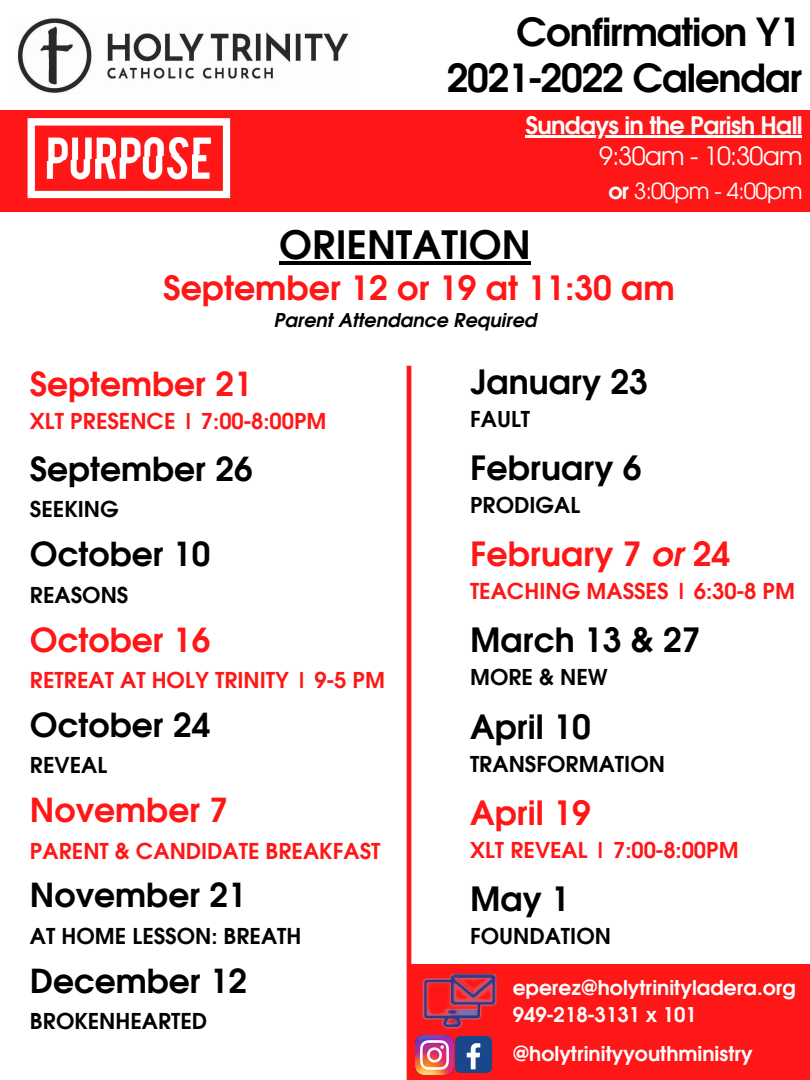
<style>
.page{position:relative;width:810px;height:1080px;background:#fff}
.page>*{position:absolute;margin:0;border:0;box-sizing:border-box;transform-origin:0 0}
.t1{font:700 39.06px "Evolventa";color:#000}
.t2{font:700 38.75px "Evolventa";letter-spacing:-.03em;color:#000}
.t3{font:700 33.44px "Evolventa";color:#ff1616}
.t4{font:700 33.44px "Evolventa";color:#000}
.t5{font:700 33.12px "Evolventa";color:#000}
.t6{font:700 33.12px "Evolventa";color:#ff1616}
.t7{font:25.12px "Evolventa";letter-spacing:-.03em;color:#fff}
.t8{font:700 24.12px "Evolventa";letter-spacing:-.03em;color:#fff}
.t9{font:22.25px "Evolventa";letter-spacing:-.03em;color:#fff}
.t10{font:700 21.88px "Evolventa";color:#ff1616}
.t11{font:700 21.88px "Evolventa";color:#000}
.t12{font:700 20.31px "Evolventa";color:#fff}
.t13{font:italic 700 19.06px "Evolventa";color:#000}
.s1{font-weight:700}
.s2{font-style:italic}
</style>
<div class="page">
<div style="left:0;top:94px;width:810px;height:117px;background:#ff1616"></div>
<div style="left:0;top:0;width:810px;height:109px;background:#fff"></div>
<img style="left:24px;top:109px;width:212px;height:90px">
<div style="left:409px;top:964px;width:401px;height:116px;background:#ff1616"></div>
<hr style="left:407px;top:366px;width:4px;height:714px;background:#ff1616">
<img style="left:17px;top:17px;width:332px;height:77px">
<img style="left:415px;top:1045px;width:39px;height:29px">
<div style="left:455px;top:1036px;width:37px;height:37px;background:#1a4789;border-radius:6px"></div>
<svg style="left:467px;top:1045px;width:13px;height:24px"></svg>
<img style="left:415px;top:973px;width:82px;height:72px">
<hr style="left:279px;top:261px;width:252px;height:4px;background:#000">
<hr style="left:526px;top:136px;width:276px;height:2px;background:#fff">
<p class="t2" style="left:516px;top:15px;width:286px">Confirmation Y1</p>
<p class="t2" style="left:447px;top:61px;width:357px">2021-2022 Calendar</p>
<p class="t8" style="left:526px;top:115px;width:278px">Sundays in the Parish Hall</p>
<p class="t7" style="left:599px;top:144px;width:205px">9:30am - 10:30am</p>
<p class="t9" style="left:608px;top:181px;width:196px"><span class="s1">or</span> 3:00pm - 4:00pm</p>
<p class="t1" style="left:279px;top:228px;width:253px">ORIENTATION</p>
<p class="t3" style="left:163px;top:274px;width:513px">September 12 or 19 at 11:30 am</p>
<p class="t6" style="left:30px;top:369px;width:224px">September 21</p>
<p class="t13" style="left:274px;top:312px;width:264px">Parent Attendance Required</p>
<p class="t4" style="left:470px;top:367px;width:179px">January 23</p>
<p class="t10" style="left:30px;top:412px;width:298px">XLT PRESENCE | 7:00-8:00PM</p>
<p class="t11" style="left:470px;top:409px;width:62px">FAULT</p>
<p class="t5" style="left:30px;top:454px;width:224px">September 26</p>
<p class="t4" style="left:470px;top:453px;width:173px">February 6</p>
<p class="t11" style="left:30px;top:500px;width:90px">SEEKING</p>
<p class="t11" style="left:470px;top:495px;width:112px">PRODIGAL</p>
<p class="t5" style="left:30px;top:540px;width:182px">October 10</p>
<p class="t3" style="left:470px;top:539px;width:262px">February 7 <span class="s2">or</span> 24</p>
<p class="t11" style="left:30px;top:585px;width:100px">REASONS</p>
<p class="t10" style="left:470px;top:582px;width:326px">TEACHING MASSES | 6:30-8 PM</p>
<p class="t6" style="left:30px;top:625px;width:182px">October 16</p>
<p class="t4" style="left:470px;top:626px;width:232px">March 13 &amp; 27</p>
<p class="t10" style="left:30px;top:670px;width:357px">RETREAT AT HOLY TRINITY | 9-5 PM</p>
<p class="t11" style="left:470px;top:668px;width:139px">MORE &amp; NEW</p>
<p class="t5" style="left:30px;top:710px;width:182px">October 24</p>
<p class="t4" style="left:470px;top:712px;width:122px">April 10</p>
<p class="t11" style="left:30px;top:756px;width:79px">REVEAL</p>
<p class="t11" style="left:470px;top:754px;width:196px">TRANSFORMATION</p>
<p class="t6" style="left:30px;top:796px;width:200px">November 7</p>
<p class="t3" style="left:470px;top:798px;width:122px">April 19</p>
<p class="t10" style="left:30px;top:841px;width:352px">PARENT &amp; CANDIDATE BREAKFAST</p>
<p class="t10" style="left:470px;top:840px;width:270px">XLT REVEAL | 7:00-8:00PM</p>
<p class="t5" style="left:30px;top:881px;width:218px">November 21</p>
<p class="t4" style="left:470px;top:884px;width:101px">May 1</p>
<p class="t11" style="left:30px;top:926px;width:273px">AT HOME LESSON: BREATH</p>
<p class="t11" style="left:470px;top:927px;width:142px">FOUNDATION</p>
<p class="t5" style="left:30px;top:966px;width:219px">December 12</p>
<p class="t11" style="left:30px;top:1012px;width:179px">BROKENHEARTED</p>
<p class="t12" style="left:513px;top:979px;width:285px">eperez@holytrinityladera.org</p>
<p class="t12" style="left:513px;top:1005px;width:186px">949-218-3131 x 101</p>
<p class="t12" style="left:513px;top:1045px;width:242px">@holytrinityyouthministry</p>
</div>
